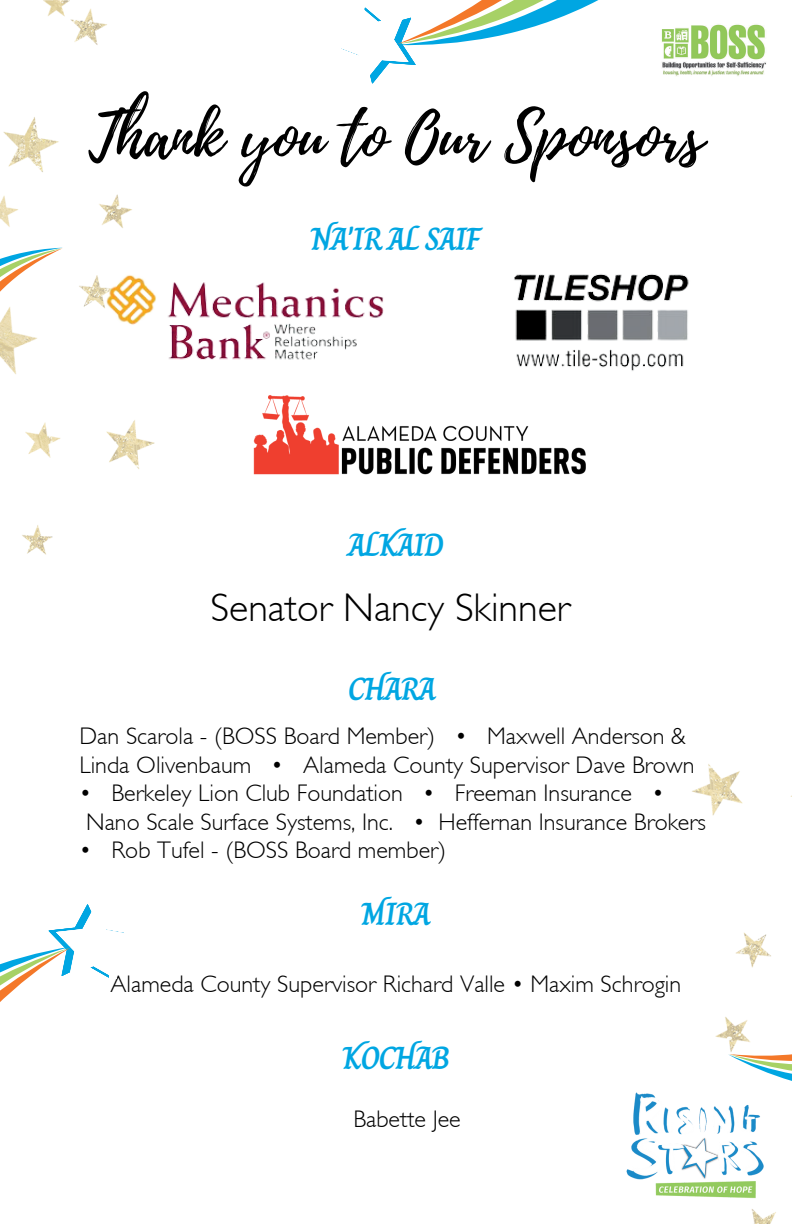
<style>
.page{position:relative;width:792px;height:1224px;background:#fff}
.page>*{position:absolute;margin:0;border:0;box-sizing:border-box;transform-origin:0 0}
.t1{font:64px "Playlist Script";color:#000}
.t2{font:300 40px "Gill Sans";color:#000}
.t3{font:700 32px "Charm";letter-spacing:-.06em;color:#00a6e2}
.t4{font:300 24px/28.4px "Gill Sans";color:#000}
</style>
<div class="page">
<img style="left:2px;top:0;width:153px;height:555px">
<svg style="left:0;top:199px;width:63px;height:190px"></svg>
<img style="left:692px;top:764px;width:100px;height:460px">
<svg style="left:728px;top:908px;width:64px;height:265px"></svg>
<img style="left:95px;top:269px;width:289px;height:107px">
<img style="left:253px;top:395px;width:333px;height:80px">
<img style="left:514px;top:274px;width:175px;height:97px">
<img style="left:626px;top:1087px;width:143px;height:115px">
<svg style="left:341px;top:0;width:258px;height:84px"></svg>
<svg style="left:0;top:904px;width:124px;height:98px"></svg>
<img style="left:661px;top:24px;width:105px;height:52px">
<h1 class="t1" style="left:88px;top:91px;width:617px">Thank you to Our Sponsors</h1>
<h3 class="t3" style="left:310px;top:215px;width:173px">NA'IR AL SAIF</h3>
<h3 class="t3" style="left:348px;top:520px;width:98px">ALKAID</h3>
<h2 class="t2" style="left:210px;top:594px;width:361px">Senator Nancy Skinner</h2>
<h3 class="t3" style="left:348px;top:664px;width:90px">CHARA</h3>
<p class="t4" style="left:80px;top:725px;width:616px">Dan Scarola - (BOSS Board Member) • Maxwell Anderson &amp;<br>Linda Olivenbaum • Alameda County Supervisor Dave Brown</p>
<p class="t4" style="left:80px;top:782px;width:628px">• Berkeley Lion Club Foundation • Freeman Insurance •<br>Nano Scale Surface Systems, Inc. • Heffernan Insurance Brokers</p>
<p class="t4" style="left:80px;top:839px;width:368px">• Rob Tufel - (BOSS Board member)</p>
<h3 class="t3" style="left:361px;top:890px;width:72px">MIRA</h3>
<p class="t4" style="left:111px;top:973px;width:572px">Alameda County Supervisor Richard Valle • Maxim Schrogin</p>
<h3 class="t3" style="left:342px;top:1034px;width:109px">KOCHAB</h3>
<p class="t4" style="left:353px;top:1107px;width:109px">Babette Jee</p>
</div>
